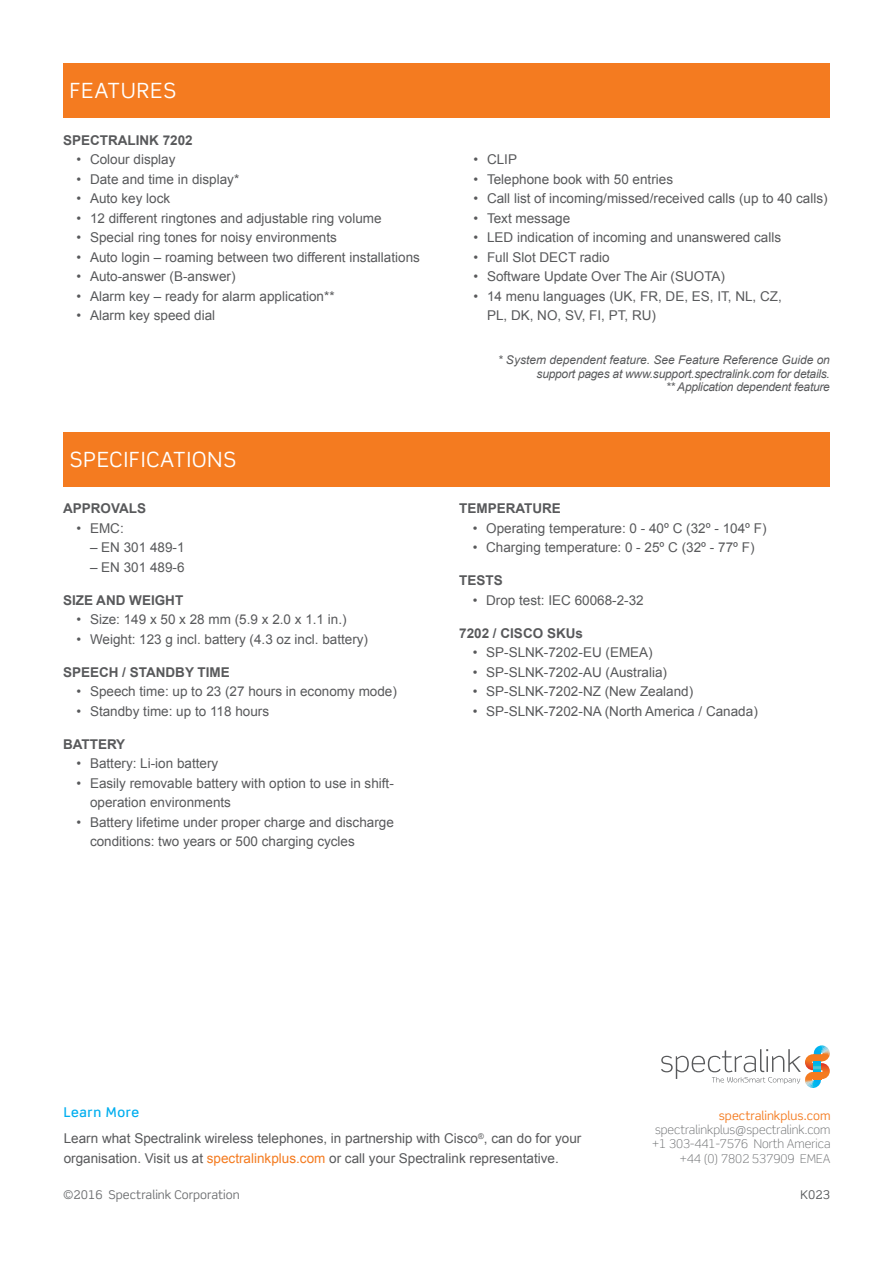
<style>
.page{position:relative;width:893px;height:1263px;background:#fff}
.page>*{position:absolute;margin:0;border:0;box-sizing:border-box;transform-origin:0 0}
.t1{font:21px "Scene Std";letter-spacing:.05em;color:#fff}
.t2{font:13.5px/19.5px "Arial";color:#58595b}
.t3{font:700 13.5px "Arial";color:#58595b}
.t4{font:500 13.5px "Scene Std";letter-spacing:.05em;color:#00aeef}
.t5{font:italic 12px/13.5px "Arial";letter-spacing:-.02em;color:#58595b;text-align:right}
.t6{font:300 12px/14.4px "Scene Std";color:#6d6f71;text-align:right}
.t7{font:12px "Scene Std";color:#6d6f71}
.t8{font:12px "Scene Std";color:#f47b20}
.t9{font:12px "Scene Std";color:#58595b}
.s1{color:#f47b20}
</style>
<div class="page">
<div style="left:63px;top:63px;width:767px;height:54px;background:#f47b20"></div>
<div style="left:63px;top:432px;width:767px;height:54px;background:#f47b20"></div>
<svg style="left:661px;top:1045px;width:169px;height:43px"></svg>
<h1 class="t1" style="left:70px;top:77px;width:108px">FEATURES</h1>
<p class="t3" style="left:63px;top:131px;width:131px">SPECTRALINK 7202</p>
<p class="t2" style="left:76px;top:150px;width:101px">• Colour display</p>
<p class="t2" style="left:76px;top:169px;width:164px">• Date and time in display*</p>
<p class="t2" style="left:76px;top:189px;width:95px">• Auto key lock</p>
<p class="t2" style="left:76px;top:208px;width:307px">• 12 different ringtones and adjustable ring volume</p>
<p class="t2" style="left:76px;top:228px;width:262px">• Special ring tones for noisy environments</p>
<p class="t2" style="left:76px;top:247px;width:345px">• Auto login – roaming between two different installations</p>
<p class="t2" style="left:76px;top:267px;width:161px">• Auto-answer (B-answer)</p>
<p class="t2" style="left:76px;top:286px;width:260px">• Alarm key – ready for alarm application**</p>
<p class="t2" style="left:76px;top:306px;width:140px">• Alarm key speed dial</p>
<h1 class="t1" style="left:70px;top:446px;width:168px">SPECIFICATIONS</h1>
<p class="t3" style="left:63px;top:500px;width:85px">APPROVALS</p>
<p class="t2" style="left:76px;top:518px;width:49px">• EMC:</p>
<p class="t2" style="left:90px;top:538px;width:96px">– EN 301 489-1</p>
<p class="t2" style="left:90px;top:557px;width:96px">– EN 301 489-6</p>
<p class="t3" style="left:63px;top:591px;width:122px">SIZE AND WEIGHT</p>
<p class="t2" style="left:76px;top:610px;width:272px">• Size: 149 x 50 x 28 mm (5.9 x 2.0 x 1.1 in.)</p>
<p class="t2" style="left:76px;top:629px;width:293px">• Weight: 123 g incl. battery (4.3 oz incl. battery)</p>
<p class="t3" style="left:63px;top:663px;width:168px">SPEECH / STANDBY TIME</p>
<p class="t2" style="left:76px;top:682px;width:322px">• Speech time: up to 23 (27 hours in economy mode)</p>
<p class="t2" style="left:76px;top:701px;width:194px">• Standby time: up to 118 hours</p>
<p class="t3" style="left:63px;top:735px;width:64px">BATTERY</p>
<p class="t2" style="left:76px;top:754px;width:143px">• Battery: Li-ion battery</p>
<p class="t2" style="left:90px;top:773px;width:305px;text-indent:-14px">• Easily removable battery with option to use in shift&shy;operation environments</p>
<p class="t2" style="left:90px;top:812px;width:305px;text-indent:-14px">• Battery lifetime under proper charge and discharge conditions: two years or 500 charging cycles</p>
<p class="t2" style="left:473px;top:150px;width:45px">• CLIP</p>
<p class="t2" style="left:473px;top:169px;width:201px">• Telephone book with 50 entries</p>
<p class="t2" style="left:473px;top:189px;width:356px">• Call list of incoming/missed/received calls (up to 40 calls)</p>
<p class="t2" style="left:473px;top:208px;width:98px">• Text message</p>
<p class="t2" style="left:473px;top:228px;width:309px">• LED indication of incoming and unanswered calls</p>
<p class="t2" style="left:473px;top:247px;width:138px">• Full Slot DECT radio</p>
<p class="t2" style="left:473px;top:267px;width:253px">• Software Update Over The Air (SUOTA)</p>
<p class="t2" style="left:487px;top:286px;width:296px;text-indent:-14px">• 14 menu languages (UK, FR, DE, ES, IT, NL, CZ,<br>PL, DK, NO, SV, FI, PT, RU)</p>
<p class="t5" style="left:498px;top:353px;width:333px">* System dependent feature. See Feature Reference Guide on support pages at www.support.spectralink.com for details.<br>** Application dependent feature</p>
<p class="t3" style="left:459px;top:500px;width:103px">TEMPERATURE</p>
<p class="t2" style="left:473px;top:518px;width:295px">• Operating temperature: 0 - 40º C (32º - 104º F)</p>
<p class="t2" style="left:473px;top:538px;width:283px">• Charging temperature: 0 - 25º C (32º - 77º F)</p>
<p class="t3" style="left:459px;top:572px;width:45px">TESTS</p>
<p class="t2" style="left:473px;top:590px;width:173px">• Drop test: IEC 60068-2-32</p>
<p class="t3" style="left:459px;top:624px;width:125px">7202 / CISCO SKUs</p>
<p class="t2" style="left:473px;top:643px;width:182px">• SP-SLNK-7202-EU (EMEA)</p>
<p class="t2" style="left:473px;top:662px;width:196px">• SP-SLNK-7202-AU (Australia)</p>
<p class="t2" style="left:473px;top:682px;width:222px">• SP-SLNK-7202-NZ (New Zealand)</p>
<p class="t2" style="left:473px;top:701px;width:287px">• SP-SLNK-7202-NA (North America / Canada)</p>
<p class="t4" style="left:64px;top:1103px;width:77px">Learn More</p>
<p class="t2" style="left:64px;top:1129px;width:519px">Learn what Spectralink wireless telephones, in partnership with Cisco<sup>®</sup>, can do for your organisation. Visit us at <span class="s1">spectralinkplus.com</span> or call your Spectralink representative.</p>
<p class="t8" style="left:719px;top:1108px;width:113px">spectralinkplus.com</p>
<p class="t6" style="left:652px;top:1122px;width:180px">spectralinkplus@spectralink.com +1 303-441-7576 North America +44 (0) 7802 537909 EMEA</p>
<p class="t7" style="left:63px;top:1187px;width:178px">©2016 Spectralink Corporation</p>
<p class="t9" style="left:800px;top:1187px;width:31px">K023</p>
</div>
